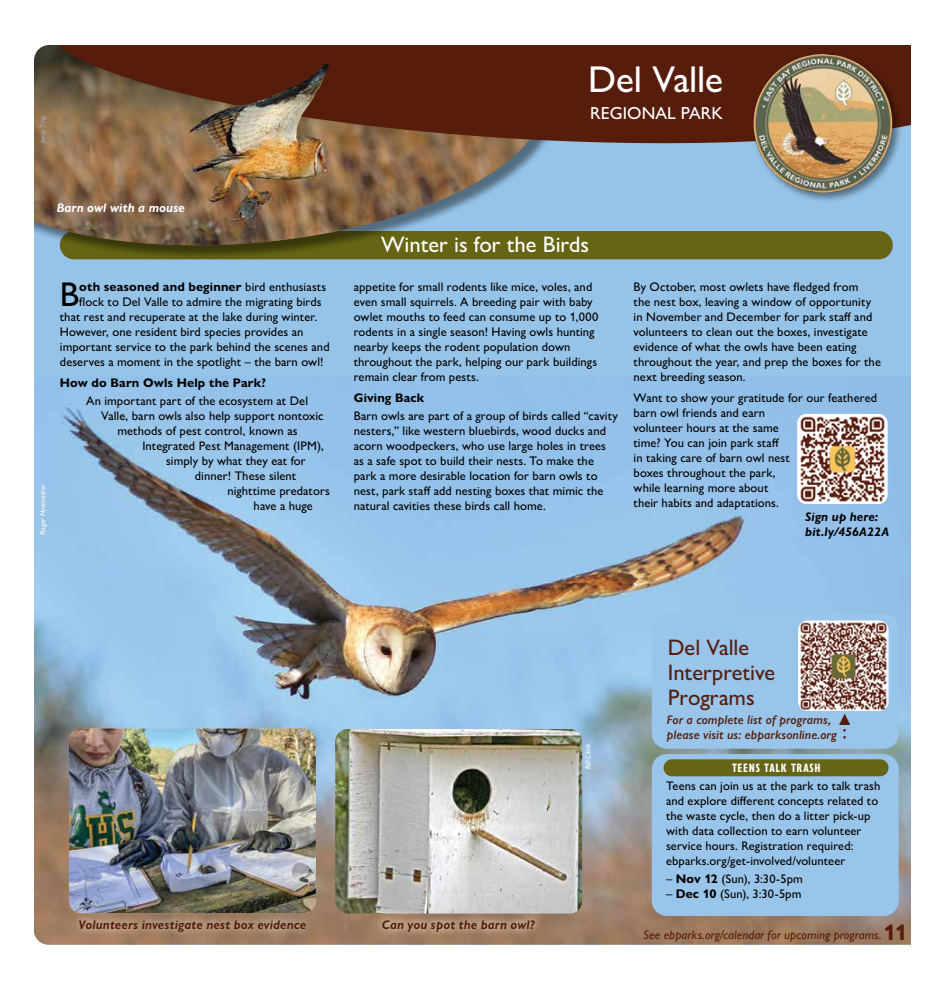
<style>
.page{position:relative;width:945px;height:990px;background:#fff}
.page>*{position:absolute;margin:0;border:0;box-sizing:border-box;transform-origin:0 0}
.t1{font:500 37.5px "Gill Sans Nova";letter-spacing:-.01em;color:#fff}
.t2{font:500 34.5px "Gill Sans Nova";color:#000}
.t3{font:500 22.5px/25px "Gill Sans Nova";letter-spacing:-.005em;color:#571d0c}
.t4{font:500 22.5px "Gill Sans Nova";letter-spacing:-.005em;color:#fff}
.t5{font:500 17.5px "Gill Sans Nova";letter-spacing:.005em;color:#fff}
.t6{font:500 12.5px/15px "Gill Sans Nova";letter-spacing:.005em;color:#000}
.t7{font:700 12.5px "Gill Sans Nova";letter-spacing:.01em;color:#000}
.t8{font:italic 600 12.5px/15px "Gill Sans Nova";letter-spacing:.005em;color:#571d0c}
.t9{font:italic 700 12.5px "Gill Sans Nova";letter-spacing:.01em;color:#571d0c}
.t10{font:italic 500 12.5px "Gill Sans Nova";letter-spacing:.005em;color:#571d0c}
.t11{font:italic 700 12.5px/15px "Gill Sans Nova";letter-spacing:.01em;color:#000}
.t12{font:italic 700 12.5px "Gill Sans Nova";letter-spacing:.015em;color:#fff}
.t13{font:700 condensed 12.5px "Gill Sans Nova";letter-spacing:.055em;color:#fff}
.t14{font:800 12.5px "Gill Sans Nova";color:#571d0c}
.t15{font:italic 500 7.5px "Gill Sans Nova";letter-spacing:.01em;color:#fff}
.t16{font:italic 500 7.5px "Gill Sans Nova";color:#a4b1c0}
.s1{font-weight:500}
.s2{font-weight:700}
.s3{font-weight:700;font-style:normal;font-size:22.5px}
</style>
<div class="page">
<div style="left:34px;top:45px;width:877px;height:858px;background:#96c4e9"></div>
<img style="left:34px;top:404px;width:877px;height:541px">
<div style="left:60px;top:231px;width:833px;height:28px;background:#656515;border-radius:14px"></div>
<div style="left:3px;top:0;width:558px;height:260px;background:#000;opacity:.45"></div>
<img style="left:34px;top:64px;width:518px;height:187px">
<div style="left:652px;top:754px;width:247px;height:162px;background:#99c5ea;border-radius:15px"></div>
<div style="left:652px;top:614px;width:247px;height:135px;background:#99c5ea;border-radius:15px"></div>
<div style="left:664px;top:759px;width:225px;height:17px;background:#656515;border-radius:8px"></div>
<svg style="left:839px;top:714px;width:11px;height:11px"></svg>
<svg style="left:41px;top:45px;width:870px;height:104px;fill:#571d0c"></svg>
<div style="left:751px;top:51px;width:152px;height:152px;background:#000;opacity:.45"></div>
<img style="left:754px;top:54px;width:138px;height:139px">
<img style="left:798px;top:621px;width:90px;height:90px">
<img style="left:797px;top:414px;width:90px;height:90px">
<img style="left:335px;top:729px;width:247px;height:185px">
<svg style="left:375px;top:912px;width:167px;height:27px"></svg>
<img style="left:69px;top:729px;width:247px;height:184px">
<div style="left:72px;top:912px;width:241px;height:27px;background:#fff;opacity:.75"></div>
<img style="left:190px;top:63px;width:139px;height:157px">
<svg style="left:34px;top:45px;width:23px;height:19px"></svg>
<div style="left:0;top:0;width:945px;height:45px;background:#fff"></div>
<div style="left:0;top:0;width:34px;height:990px;background:#fff"></div>
<p class="t16" style="left:38px;top:143px;width:29px;rotate:-90deg">Jerry Ting</p>
<p class="t12" style="left:57px;top:200px;width:130px">Barn owl with a mouse</p>
<p class="t15" style="left:38px;top:535px;width:52px;rotate:-90deg">Roger Nyemaster</p>
<h2 class="t2" style="left:60px;top:274px;width:21px">B</h2>
<p class="t7" style="left:79px;top:279px;width:249px">oth seasoned and beginner <span class="s1">bird enthusiasts</span></p>
<p class="t6" style="left:79px;top:295px;width:244px">flock to Del Valle to admire the migrating birds</p>
<p class="t6" style="left:60px;top:310px;width:259px">that rest and recuperate at the lake during winter.</p>
<p class="t6" style="left:60px;top:325px;width:245px">However, one resident bird species provides an</p>
<p class="t6" style="left:60px;top:340px;width:271px">important service to the park behind the scenes and</p>
<p class="t6" style="left:60px;top:355px;width:265px">deserves a moment in the spotlight – the barn owl!</p>
<p class="t7" style="left:60px;top:375px;width:208px">How do Barn Owls Help the Park?</p>
<p class="t6" style="left:86px;top:393px;width:223px">An important part of the ecosystem at Del</p>
<p class="t6" style="left:101px;top:408px;width:224px">Valle, barn owls also help support nontoxic</p>
<p class="t6" style="left:117px;top:423px;width:182px">methods of pest control, known as</p>
<p class="t6" style="left:142px;top:438px;width:183px">Integrated Pest Management (IPM),</p>
<p class="t6" style="left:166px;top:453px;width:141px">simply by what they eat for</p>
<p class="t6" style="left:195px;top:468px;width:103px">dinner! These silent</p>
<p class="t6" style="left:227px;top:483px;width:104px">nighttime predators</p>
<p class="t6" style="left:254px;top:498px;width:61px">have a huge</p>
<h1 class="t1" style="left:588px;top:57px;width:136px">Del Valle</h1>
<h3 class="t5" style="left:590px;top:102px;width:134px">REGIONAL PARK</h3>
<h3 class="t4" style="left:381px;top:231px;width:209px">Winter is for the Birds</h3>
<p class="t6" style="left:354px;top:280px;width:246px">appetite for small rodents like mice, voles, and even small squirrels. A breeding pair with baby owlet mouths to feed can consume up to 1,000 rodents in a single season! Having owls hunting nearby keeps the rodent population down throughout the park, helping our park buildings remain clear from pests.</p>
<p class="t7" style="left:354px;top:390px;width:72px">Giving Back</p>
<p class="t6" style="left:354px;top:408px;width:266px">Barn owls are part of a group of birds called “cavity nesters,” like western bluebirds, wood ducks and acorn woodpeckers, who use large holes in trees as a safe spot to build their nests. To make the park a more desirable location for barn owls to nest, park staff add nesting boxes that mimic the natural cavities these birds call home.</p>
<p class="t6" style="left:634px;top:280px;width:249px">By October, most owlets have fledged from<br>the nest box, leaving a window of opportunity in November and December for park staff and volunteers to clean out the boxes, investigate evidence of what the owls have been eating throughout the year, and prep the boxes for the next breeding season.</p>
<p class="t6" style="left:634px;top:390px;width:245px">Want to show your gratitude for our feathered barn owl friends and earn<br>volunteer hours at the same<br>time? You can join park staff<br>in taking care of barn owl nest<br>boxes throughout the park,<br>while learning more about<br>their habits and adaptations.</p>
<p class="t11" style="left:805px;top:509px;width:85px">Sign up here: bit.ly/456A22A</p>
<p class="t15" style="left:583px;top:769px;width:28px;rotate:-90deg">Bill Clark</p>
<p class="t9" style="left:79px;top:917px;width:229px">Volunteers investigate nest box evidence</p>
<p class="t9" style="left:382px;top:917px;width:154px">Can you spot the barn owl?</p>
<h3 class="t3" style="left:668px;top:634px;width:109px">Del Valle<br>Interpretive<br>Programs</h3>
<p class="t8" style="left:667px;top:713px;width:171px">For a complete list of programs, please visit us: ebparksonline.org</p>
<p class="t14" style="left:834px;top:739px;width:12px;rotate:-90deg">. .</p>
<p class="t13" style="left:732px;top:760px;width:90px">TEENS TALK TRASH</p>
<p class="t6" style="left:666px;top:778px;width:216px">Teens can join us at the park to talk trash and explore different concepts related to the waste cycle, then do a litter pick-up with data collection to earn volunteer service hours. Registration required: ebparks.org/get-involved/volunteer</p>
<p class="t6" style="left:666px;top:871px;width:138px">– <span class="s2">Nov 12</span> (Sun), 3:30-5pm</p>
<p class="t6" style="left:666px;top:886px;width:137px">– <span class="s2">Dec 10</span> (Sun), 3:30-5pm</p>
<p class="t10" style="left:643px;top:927px;width:266px">See ebparks.org/calendar for upcoming programs. <span class="s3">11</span></p>
</div>
